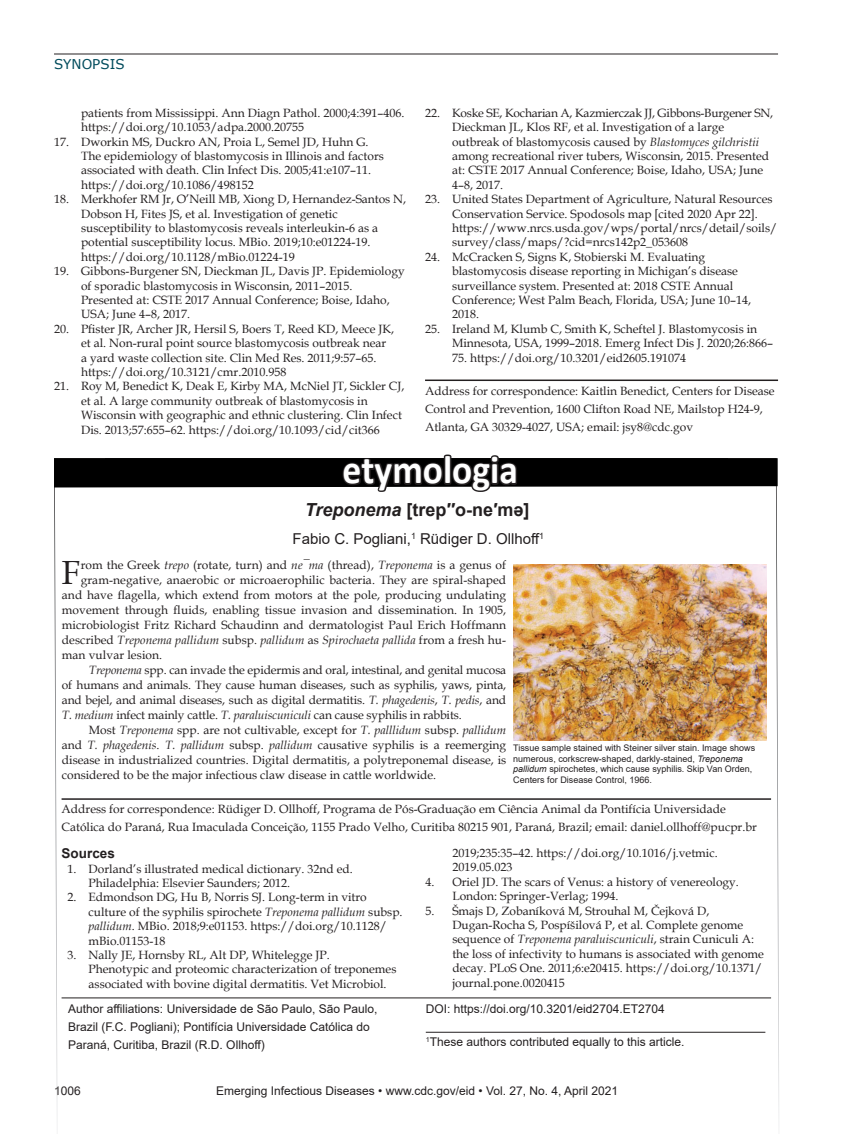
<style>
.page{position:relative;width:851px;height:1134px;background:#fff}
.page>*{position:absolute;margin:0;border:0;box-sizing:border-box;transform-origin:0 0}
.t1{font:700 40.2px "Calibri";color:#fff;scale:.93 1}
.t2{font:33.45px "Book Antiqua";color:#231f20}
.t3{font:700 18px "Arial";color:#231f20}
.t4{font:15px "Arial";color:#231f20}
.t5{font:13.5px "Verdana";color:#004b5c}
.t6{font:700 13.5px "Arial";color:#231f20}
.t7{font:12px/14.4px "Book Antiqua";color:#231f20}
.t8{font:12px/18px "Arial";color:#231f20}
.t9{font:italic 12px "Book Antiqua";letter-spacing:.005em;color:#231f20}
.t10{font:9px/10.5px "Arial";color:#231f20}
.s1{font-style:italic}
.s2{font-style:normal}
</style>
<div class="page">
<hr style="left:54px;top:54px;width:724px;height:1px;background:#231f20">
<hr style="left:425px;top:380px;width:353px;height:1px;background:#231f20">
<img style="left:54px;top:498px;width:52px;height:624px">
<img style="left:726px;top:458px;width:53px;height:660px">
<hr style="left:62px;top:798px;width:709px;height:2px;background:#231f20">
<img style="left:513px;top:565px;width:253px;height:176px">
<hr style="left:426px;top:1032px;width:339px;height:1px;background:#231f20">
<hr style="left:62px;top:998px;width:709px;height:1px;background:#231f20">
<svg style="left:54px;top:454px;width:723px;height:44px"></svg>
<p class="t5" style="left:54px;top:55px;width:72px">SYNOPSIS</p>
<p class="t7" style="left:81px;top:105px;width:325px">patients from Mississippi. Ann Diagn Pathol. 2000;4:391–406. https://doi.org/10.1053/adpa.2000.20755</p>
<p class="t7" style="left:81px;top:134px;width:304px;text-indent:-27px">17. Dworkin MS, Duckro AN, Proia L, Semel JD, Huhn G.<br>The epidemiology of blastomycosis in Illinois and factors associated with death. Clin Infect Dis. 2005;41:e107–11. https://doi.org/10.1086/498152</p>
<p class="t7" style="left:81px;top:192px;width:326px;text-indent:-27px">18. Merkhofer RM Jr, O’Neill MB, Xiong D, Hernandez-Santos N, Dobson H, Fites JS, et al. Investigation of genetic susceptibility to blastomycosis reveals interleukin-6 as a potential susceptibility locus. MBio. 2019;10:e01224-19. https://doi.org/10.1128/mBio.01224-19</p>
<p class="t7" style="left:81px;top:264px;width:325px;text-indent:-27px">19. Gibbons-Burgener SN, Dieckman JL, Davis JP. Epidemiology of sporadic blastomycosis in Wisconsin, 2011–2015.<br>Presented at: CSTE 2017 Annual Conference; Boise, Idaho, USA; June 4–8, 2017.</p>
<p class="t7" style="left:81px;top:321px;width:315px;text-indent:-27px">20. Pfister JR, Archer JR, Hersil S, Boers T, Reed KD, Meece JK, et al. Non-rural point source blastomycosis outbreak near a yard waste collection site. Clin Med Res. 2011;9:57–65. https://doi.org/10.3121/cmr.2010.958</p>
<p class="t7" style="left:81px;top:379px;width:325px;text-indent:-27px">21. Roy M, Benedict K, Deak E, Kirby MA, McNiel JT, Sickler CJ, et al. A large community outbreak of blastomycosis in Wisconsin with geographic and ethnic clustering. Clin Infect Dis. 2013;57:655–62. https://doi.org/10.1093/cid/cit366</p>
<p class="t7" style="left:452px;top:105px;width:322px;text-indent:-27px">22. Koske SE, Kocharian A, Kazmierczak JJ, Gibbons-Burgener SN, Dieckman JL, Klos RF, et al. Investigation of a large outbreak of blastomycosis caused by <span class="s1">Blastomyces gilchristii </span>among recreational river tubers, Wisconsin, 2015. Presented at: CSTE 2017 Annual Conference; Boise, Idaho, USA; June 4–8, 2017.</p>
<p class="t7" style="left:452px;top:192px;width:327px;text-indent:-27px">23. United States Department of Agriculture, Natural Resources Conservation Service. Spodosols map [cited 2020 Apr 22]. https://www.nrcs.usda.gov/wps/portal/nrcs/detail/soils/ survey/class/maps/?cid=nrcs142p2_053608</p>
<p class="t7" style="left:452px;top:249px;width:301px;text-indent:-27px">24. McCracken S, Signs K, Stobierski M. Evaluating blastomycosis disease reporting in Michigan’s disease surveillance system. Presented at: 2018 CSTE Annual Conference; West Palm Beach, Florida, USA; June 10–14, 2018.</p>
<p class="t7" style="left:452px;top:321px;width:323px;text-indent:-27px">25. Ireland M, Klumb C, Smith K, Scheftel J. Blastomycosis in<br>Minnesota, USA, 1999–2018. Emerg Infect Dis J. 2020;26:866–</p>
<p class="t7" style="left:452px;top:350px;width:236px">75. https://doi.org/10.3201/eid2605.191074</p>
<p class="t7" style="left:425px;top:381px;width:351px;line-height:18px">Address for correspondence: Kaitlin Benedict, Centers for Disease<br>Control and Prevention, 1600 Clifton Road NE, Mailstop H24-9,<br>Atlanta, GA 30329-4027, USA; email: jsy8@cdc.gov</p>
<h1 class="t1" style="left:342px;top:442px;width:190px">etymologia</h1>
<h3 class="t3" style="left:305px;top:497px;width:226px"><span class="s1">Treponema</span> [trep′′o-ne′mə]</h3>
<p class="t4" style="left:292px;top:529px;width:253px">Fabio C. Pogliani,<sup>1</sup> Rüdiger D. Ollhoff<sup>1</sup></p>
<h2 class="t2" style="left:62px;top:549px;width:20px">F</h2>
<p class="t7" style="left:81px;top:558px;width:427px">rom the Greek <span class="s1">trepo</span> (rotate, turn) and <span class="s1">ne¯ma</span> (thread), <span class="s1">Treponema</span> is a genus of</p>
<p class="t7" style="left:81px;top:573px;width:427px">gram-negative, anaerobic or microaerophilic bacteria. They are spiral-shaped</p>
<p class="t7" style="left:62px;top:588px;width:446px">and have flagella, which extend from motors at the pole, producing undulating</p>
<p class="t7" style="left:62px;top:603px;width:446px">movement through fluids, enabling tissue invasion and dissemination. In 1905,</p>
<p class="t7" style="left:62px;top:618px;width:446px">microbiologist Fritz Richard Schaudinn and dermatologist Paul Erich Hoffmann</p>
<p class="t9" style="left:62px;top:632px;width:446px"><span class="s2">described</span> Treponema pallidum <span class="s2">subsp.</span> pallidum <span class="s2">as</span> Spirochaeta pallida <span class="s2">from a fresh hu-</span></p>
<p class="t7" style="left:62px;top:648px;width:102px">man vulvar lesion.</p>
<p class="t7" style="left:89px;top:663px;width:419px"><span class="s1">Treponema</span> spp. can invade the epidermis and oral, intestinal, and genital mucosa</p>
<p class="t7" style="left:62px;top:678px;width:446px">of humans and animals. They cause human diseases, such as syphilis, yaws, pinta,</p>
<p class="t7" style="left:62px;top:693px;width:446px">and bejel, and animal diseases, such as digital dermatitis. <span class="s1">T. phagedenis</span>, <span class="s1">T. pedis</span>, and</p>
<p class="t7" style="left:62px;top:708px;width:401px"><span class="s1">T. medium</span> infect mainly cattle. <span class="s1">T. paraluiscuniculi</span> can cause syphilis in rabbits.</p>
<p class="t7" style="left:89px;top:723px;width:419px">Most <span class="s1">Treponema</span> spp. are not cultivable, except for <span class="s1">T. palllidum</span> subsp. <span class="s1">pallidum</span></p>
<p class="t7" style="left:62px;top:738px;width:446px">and <span class="s1">T. phagedenis</span>. <span class="s1">T. pallidum</span> subsp. <span class="s1">pallidum</span> causative syphilis is a reemerging</p>
<p class="t7" style="left:62px;top:753px;width:446px">disease in industrialized countries. Digital dermatitis, a polytreponemal disease, is</p>
<p class="t7" style="left:62px;top:768px;width:376px">considered to be the major infectious claw disease in cattle worldwide.</p>
<p class="t10" style="left:513px;top:743px;width:243px">Tissue sample stained with Steiner silver stain. Image shows numerous, corkscrew-shaped, darkly-stained, <span class="s1">Treponema pallidum</span> spirochetes, which cause syphilis. Skip Van Orden, Centers for Disease Control, 1966.</p>
<p class="t7" style="left:62px;top:800px;width:696px;line-height:18px">Address for correspondence: Rüdiger D. Ollhoff, Programa de Pós-Graduação em Ciência Animal da Pontifícia Universidade<br>Católica do Paraná, Rua Imaculada Conceição, 1155 Prado Velho, Curitiba 80215 901, Paraná, Brazil; email: daniel.ollhoff@pucpr.br</p>
<p class="t6" style="left:62px;top:844px;width:55px">Sources</p>
<p class="t7" style="left:89px;top:861px;width:266px;text-indent:-21px">1. Dorland’s illustrated medical dictionary. 32nd ed.<br>Philadelphia: Elsevier Saunders; 2012.</p>
<p class="t7" style="left:89px;top:890px;width:315px;text-indent:-21px">2. Edmondson DG, Hu B, Norris SJ. Long-term in vitro culture of the syphilis spirochete <span class="s1">Treponema pallidum</span> subsp. <span class="s1">pallidum</span>. MBio. 2018;9:e01153. https://doi.org/10.1128/ mBio.01153-18</p>
<p class="t7" style="left:89px;top:947px;width:309px;text-indent:-21px">3. Nally JE, Hornsby RL, Alt DP, Whitelegge JP.<br>Phenotypic and proteomic characterization of treponemes associated with bovine digital dermatitis. Vet Microbiol.</p>
<p class="t7" style="left:452px;top:846px;width:267px">2019;235:35–42. https://doi.org/10.1016/j.vetmic.<br>2019.05.023</p>
<p class="t7" style="left:452px;top:874px;width:288px;text-indent:-27px">4. Oriel JD. The scars of Venus: a history of venereology.<br>London: Springer-Verlag; 1994.</p>
<p class="t7" style="left:452px;top:903px;width:313px;text-indent:-27px">5. Šmajs D, Zobaníková M, Strouhal M, Čejková D, Dugan-Rocha S, Pospíšilová P, et al. Complete genome sequence of <span class="s1">Treponema paraluiscuniculi</span>, strain Cuniculi A: the loss of infectivity to humans is associated with genome decay. PLoS One. 2011;6:e20415. https://doi.org/10.1371/ journal.pone.0020415</p>
<p class="t8" style="left:68px;top:1000px;width:311px">Author affiliations: Universidade de São Paulo, São Paulo,<br>Brazil (F.C. Pogliani); Pontifícia Universidade Católica do<br>Paraná, Curitiba, Brazil (R.D. Ollhoff)</p>
<p class="t8" style="left:426px;top:1000px;width:240px">DOI: https://doi.org/10.3201/eid2704.ET2704</p>
<p class="t8" style="left:426px;top:1033px;width:260px"><sup>1</sup>These authors contributed equally to this article.</p>
<p class="t8" style="left:54px;top:1082px;width:28px">1006</p>
<p class="t8" style="left:216px;top:1082px;width:403px">Emerging Infectious Diseases • www.cdc.gov/eid • Vol. 27, No. 4, April 2021</p>
</div>
